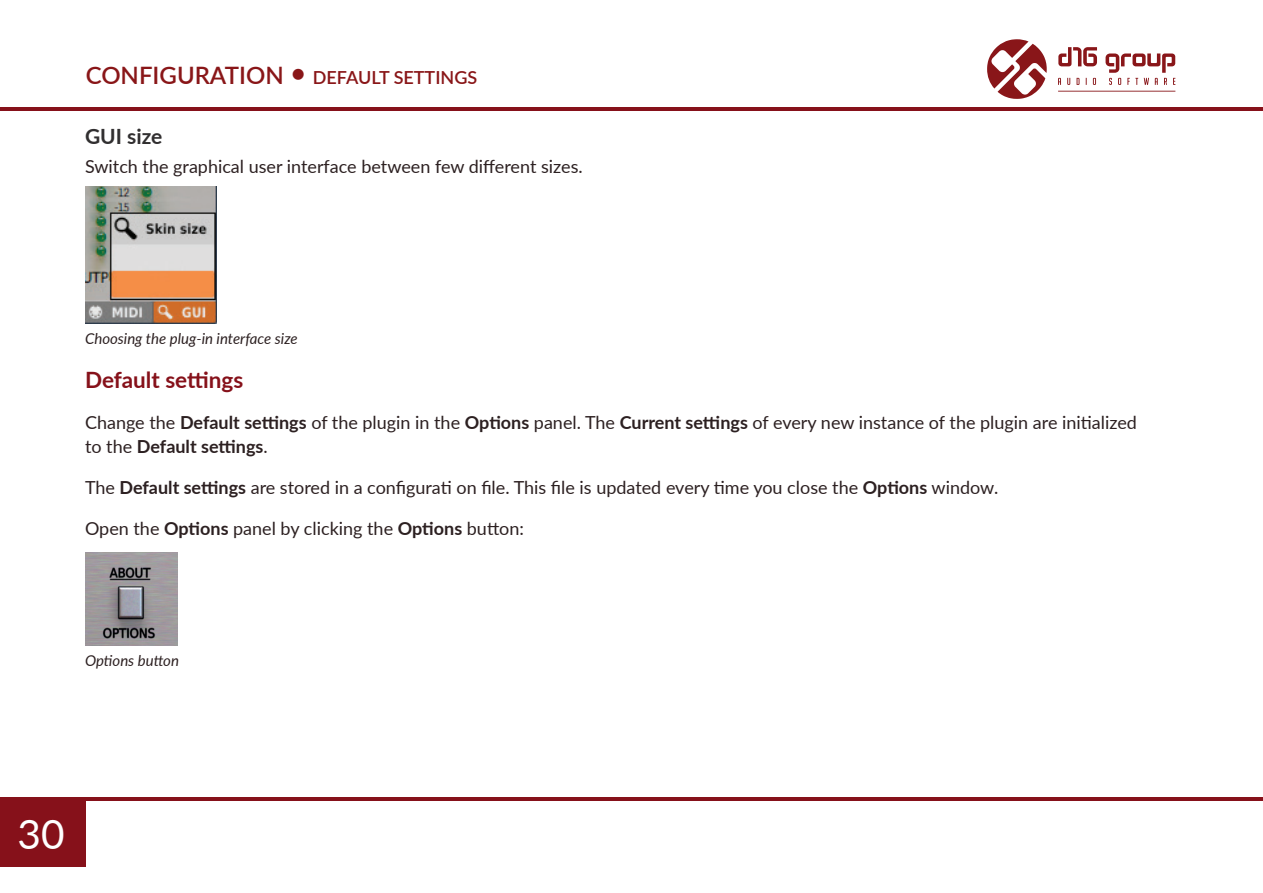
<style>
.page{position:relative;width:1263px;height:893px;background:#fff}
.page>*{position:absolute;margin:0;border:0;box-sizing:border-box;transform-origin:0 0}
.t1{font:40.5px "Lato";color:#fff}
.t2{font:700 22.5px "Lato";color:#86111a}
.t3{font:700 21px "Lato";color:#312f30}
.t4{font:18px/24px "Lato";color:#2c2021}
.t5{font:600 18px "Lato";color:#891618}
.t6{font:italic 15px "Lato";color:#2c2021}
.s1{font-size:24px}
.s2{font-size:27px}
.s3{font-weight:700}
</style>
<div class="page">
<hr style="left:1262px;top:21px;width:1px;height:88px;background:#86111a">
<div style="left:0;top:798px;width:86px;height:69px;background:#86111a"></div>
<hr style="left:0;top:797px;width:1263px;height:3px;background:#86111a">
<hr style="left:0;top:108px;width:1263px;height:3px;background:#86111a">
<hr style="left:1262px;top:798px;width:1px;height:67px;background:#86111a">
<svg style="left:1058px;top:47px;width:117px;height:45px"></svg>
<svg style="left:987px;top:39px;width:60px;height:60px"></svg>
<img style="left:85px;top:187px;width:131px;height:136px">
<img style="left:85px;top:552px;width:92px;height:93px">
<p class="t5" style="left:86px;top:64px;width:393px"><span class="s1">CONFIGURATION</span> <span class="s2">•</span> DEFAULT SETTINGS</p>
<p class="t3" style="left:85px;top:121px;width:79px">GUI size</p>
<p class="t4" style="left:85px;top:153px;width:499px">Switch the graphical user interface between few different sizes.</p>
<p class="t6" style="left:85px;top:328px;width:214px">Choosing the plug-in interface size</p>
<p class="t2" style="left:85px;top:363px;width:160px">Default settings</p>
<p class="t4" style="left:85px;top:409px;width:1053px">Change the <span class="s3">Default settings</span> of the plugin in the <span class="s3">Options</span> panel. The <span class="s3">Current settings</span> of every new instance of the plugin are initialized to the <span class="s3">Default settings</span>.</p>
<p class="t4" style="left:85px;top:474px;width:915px">The <span class="s3">Default settings</span> are stored in a configurati on file. This file is updated every time you close the <span class="s3">Options</span> window.</p>
<p class="t4" style="left:85px;top:515px;width:440px">Open the <span class="s3">Options</span> panel by clicking the <span class="s3">Options</span> button:</p>
<p class="t6" style="left:85px;top:650px;width:96px">Options button</p>
<h1 class="t1" style="left:18px;top:805px;width:48px">30</h1>
</div>
